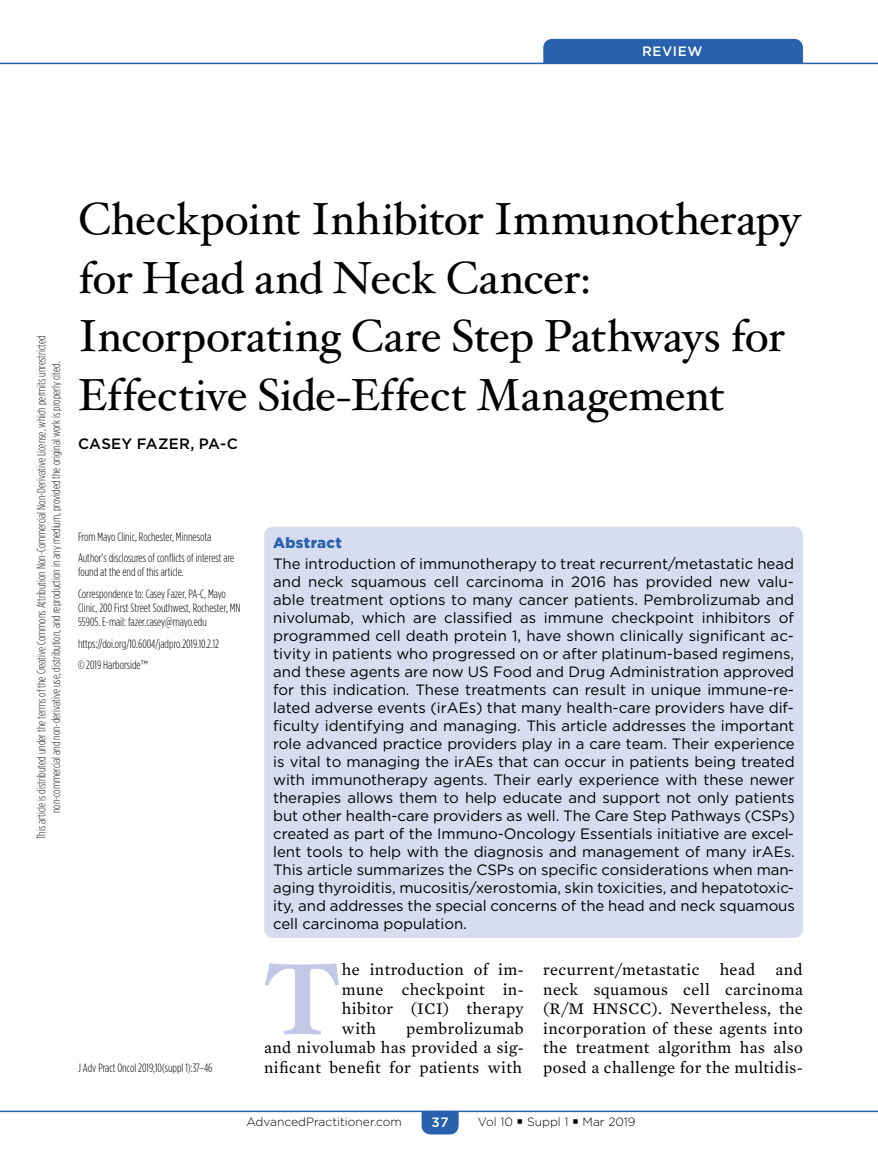
<style>
.page{position:relative;width:878px;height:1175px;background:#fff}
.page>*{position:absolute;margin:0;border:0;box-sizing:border-box;transform-origin:0 0}
.t1{font:700 101.25px "Hoefler Txt";color:#c2c8e6}
.t2{font:45px/58.5px "Hoefler Txt";letter-spacing:-.01em;color:#000}
.t3{font:16.5px/19.5px "Mercury Text G2";letter-spacing:.025em;color:#000;text-align:justify}
.t4{font:15px/18px "Gotham";letter-spacing:-.005em;color:#000;text-align:justify}
.t5{font:500 15px "Gotham";letter-spacing:.01em;color:#000}
.t6{font:900 15px "Gotham";letter-spacing:.025em;color:#2861ae}
.t7{font:500 13.5px "Gotham";letter-spacing:.05em;color:#fff}
.t8{font:300 12px/21.1px "Gotham Condensed";color:#000}
.t9{font:300 12px/14.4px "Gotham Condensed";color:#231f20;text-align:center}
.t10{font:300 12px "Gotham";color:#000}
.s1{font-family:"Gotham Narrow"}
</style>
<div class="page">
<hr style="left:0;top:1110px;width:878px;height:2px;background:#2861ae">
<svg style="left:421px;top:1110px;width:37px;height:24px"></svg>
<hr style="left:0;top:63px;width:878px;height:1px;background:#2861ae">
<div style="left:543px;top:39px;width:259px;height:24px;background:#2861ae"></div>
<div style="left:264px;top:526px;width:538px;height:412px;background:#d8dcef;border-radius:9px"></div>
<p class="t7" style="left:642px;top:43px;width:62px">REVIEW</p>
<p class="t9" style="left:34px;top:839px;width:505px;rotate:-90deg">This article is distributed under the terms of the Creative Commons Attribution Non-Commercial Non-Derivative License, which permits unrestricted non-commercial and non-derivative use, distribution, and reproduction in any medium, provided the original work is properly cited.</p>
<h2 class="t2" style="left:78px;top:189px;width:724px">Checkpoint Inhibitor Immunotherapy for Head and Neck Cancer:<br>Incorporating Care Step Pathways for Effective Side-Effect Management</h2>
<p class="t5" style="left:78px;top:433px;width:161px">CASEY FAZER, PA-C</p>
<p class="t8" style="left:78px;top:526px;width:158px">From Mayo Clinic, Rochester, Minnesota<br>Author’s disclosures of conflicts of interest are</p>
<p class="t8" style="left:78px;top:561px;width:149px">found at the end of this article.<br>Correspondence to: Casey Fazer, PA-C, Mayo</p>
<p class="t8" style="left:78px;top:600px;width:164px;line-height:14.4px">Clinic, 200 First Street Southwest, Rochester, MN<br>55905. E-mail: fazer.casey@mayo.edu</p>
<p class="t8" style="left:78px;top:632px;width:143px">https://doi.org/10.6004/jadpro.2019.10.2.12 © 2019 Harborside<span class="s1">™</span></p>
<p class="t6" style="left:273px;top:532px;width:70px">Abstract</p>
<p class="t4" style="left:273px;top:554px;width:523px">The introduction of immunotherapy to treat recurrent/metastatic head and neck squamous cell carcinoma in 2016 has provided new valu&shy;able treatment options to many cancer patients. Pembrolizumab and nivolumab, which are classified as immune checkpoint inhibitors of programmed cell death protein 1, have shown clinically significant ac&shy;tivity in patients who progressed on or after platinum-based regimens, and these agents are now US Food and Drug Administration approved for this indication. These treatments can result in unique immune-re&shy;lated adverse events (irAEs) that many health-care providers have dif&shy;ficulty identifying and managing. This article addresses the important role advanced practice providers play in a care team. Their experience is vital to managing the irAEs that can occur in patients being treated with immunotherapy agents. Their early experience with these newer therapies allows them to help educate and support not only patients but other health-care providers as well. The Care Step Pathways (CSPs) created as part of the Immuno-Oncology Essentials initiative are excel&shy;lent tools to help with the diagnosis and management of many irAEs.<br>This article summarizes the CSPs on specific considerations when man&shy;aging thyroiditis, mucositis/xerostomia, skin toxicities, and hepatotoxic&shy;ity, and addresses the special concerns of the head and neck squamous cell carcinoma population.</p>
<h1 class="t1" style="left:264px;top:936px;width:77px">T</h1>
<p class="t3" style="left:342px;top:959px;width:183px">he introduction of im&shy;mune checkpoint in&shy;hibitor (ICI) therapy with</p>
<p class="t3" style="left:543px;top:959px;width:261px">recurrent/metastatic head and neck squamous cell carcinoma (R/M HNSCC). Nevertheless, the incorporation of these agents into the treatment algorithm has also</p>
<p class="t3" style="left:264px;top:1017px;width:261px;text-indent:142px">pembrolizumab and nivolumab has provided a sig&shy;nificant benefit for patients with</p>
<p class="t8" style="left:78px;top:1056px;width:136px">J Adv Pract Oncol 2019;10(suppl 1):37–46</p>
<p class="t3" style="left:543px;top:1056px;width:261px">posed a challenge for the multidis-</p>
<p class="t10" style="left:246px;top:1114px;width:157px">AdvancedPractitioner.com</p>
<p class="t7" style="left:431px;top:1113px;width:18px">37</p>
<p class="t10" style="left:478px;top:1113px;width:159px">Vol 10 ▪ Suppl 1 ▪ Mar 2019</p>
</div>
